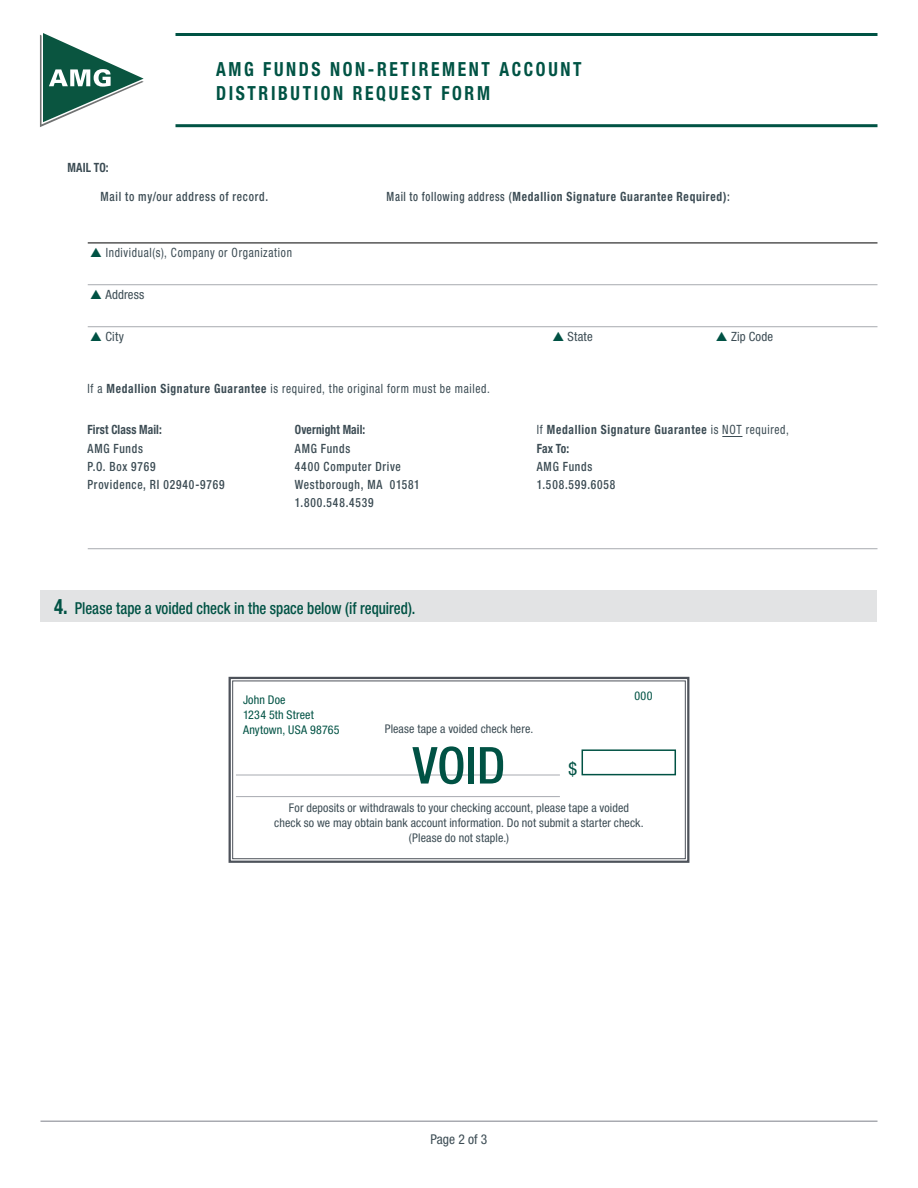
<style>
.page{position:relative;width:918px;height:1188px;background:#fff}
.page>*{position:absolute;margin:0;border:0;box-sizing:border-box;transform-origin:0 0}
.t1{font:500 condensed 51px "Helvetica Neue LT Std";color:#005244}
.t2{font:700 condensed 19.5px/23.4px "Helvetica Neue LT Std";letter-spacing:.15em;color:#005344;scale:.9 1}
.t3{font:condensed 18px "Helvetica Neue LT Std";color:#005244}
.t4{font:500 condensed 16.5px "Helvetica Neue LT Std";color:#005244;scale:.9 1}
.t5{font:condensed 13.5px "Helvetica Neue LT Std";color:#3c4c54}
.t6{font:500 condensed 12.75px "Helvetica Neue LT Std";letter-spacing:.065em;color:#3c4c54;scale:.9 1}
.t7{font:700 condensed 12.75px "Helvetica Neue LT Std";letter-spacing:.06em;color:#3c4c54;scale:.9 1}
.t8{font:condensed 12.75px "Helvetica Neue LT Std";letter-spacing:.055em;color:#3c4c54;scale:.9 1}
.t9{font:700 condensed 12.75px "Helvetica Neue LT Std";letter-spacing:.01em;color:#3c4c54;scale:.9 1}
.t10{font:condensed 12.75px "Helvetica Neue LT Std";letter-spacing:.055em;color:#3c4c54}
.t11{font:condensed 12.75px "Helvetica Neue LT Std";letter-spacing:.01em;color:#3c4c54}
.t12{font:condensed 12px/15px "Helvetica Neue LT Std";letter-spacing:.01em;color:#3c4c54;text-align:center}
.t13{font:condensed 12px/15px "Helvetica Neue LT Std";letter-spacing:.015em;color:#005244}
.s1{font-weight:500}
.s2{font-weight:700}
.s3{font-weight:400}
.s4{font-weight:700;font-size:21px}
</style>
<div class="page">
<hr style="left:40px;top:1121px;width:838px;height:1px;background:#a8aab0">
<hr style="left:176px;top:33px;width:702px;height:3px;background:#005344">
<hr style="left:176px;top:124px;width:702px;height:3px;background:#005344">
<svg style="left:40px;top:33px;width:104px;height:94px"></svg>
<hr style="left:88px;top:243px;width:790px;height:1px;background:#000">
<hr style="left:88px;top:284px;width:790px;height:1px;background:#a8aab0">
<hr style="left:88px;top:326px;width:790px;height:1px;background:#a8aab0">
<hr style="left:88px;top:548px;width:790px;height:1px;background:#a8aab0">
<div style="left:40px;top:590px;width:837px;height:32px;background:#e2e3e4"></div>
<svg style="left:228px;top:676px;width:462px;height:187px"></svg>
<div style="left:232px;top:681px;width:454px;height:178px;border:1px solid #4d525a"></div>
<svg style="left:722px;top:436px;width:20px;height:1px"></svg>
<h2 class="t2" style="left:216px;top:57px;width:408px">AMG FUNDS NON-RETIREMENT ACCOUNT<br>DISTRIBUTION REQUEST FORM</h2>
<p class="t7" style="left:68px;top:160px;width:47px">MAIL TO:</p>
<p class="t6" style="left:101px;top:189px;width:188px">Mail to my/our address of record.</p>
<p class="t7" style="left:387px;top:189px;width:383px"><span class="s1">Mail to following address (</span>Medallion Signature Guarantee Required)<span class="s1">:</span></p>
<p class="t8" style="left:106px;top:245px;width:208px">Individual(s), Company or Organization</p>
<p class="t11" style="left:106px;top:287px;width:40px">Address</p>
<p class="t10" style="left:106px;top:329px;width:20px">City</p>
<p class="t10" style="left:568px;top:329px;width:27px">State</p>
<p class="t10" style="left:731px;top:329px;width:43px">Zip Code</p>
<p class="t8" style="left:87px;top:381px;width:449px">If a <span class="s2">Medallion Signature Guarantee</span> is required, the original form must be mailed.</p>
<p class="t9" style="left:87px;top:422px;width:84px">First Class Mail:</p>
<p class="t9" style="left:295px;top:422px;width:80px">Overnight Mail:</p>
<p class="t7" style="left:537px;top:422px;width:282px"><span class="s3">If</span> Medallion Signature Guarantee <span class="s3">is NOT required,</span></p>
<p class="t6" style="left:87px;top:441px;width:63px">AMG Funds</p>
<p class="t6" style="left:295px;top:441px;width:63px">AMG Funds</p>
<p class="t7" style="left:537px;top:441px;width:38px">Fax To:</p>
<p class="t6" style="left:87px;top:459px;width:77px">P.O. Box 9769</p>
<p class="t6" style="left:295px;top:459px;width:119px">4400 Computer Drive</p>
<p class="t6" style="left:537px;top:459px;width:63px">AMG Funds</p>
<p class="t6" style="left:87px;top:477px;width:154px">Providence, RI 02940-9769</p>
<p class="t6" style="left:295px;top:477px;width:140px">Westborough, MA 01581</p>
<p class="t6" style="left:537px;top:477px;width:89px">1.508.599.6058</p>
<p class="t6" style="left:295px;top:495px;width:89px">1.800.548.4539</p>
<h3 class="t4" style="left:54px;top:598px;width:403px"><span class="s4">4.</span> Please tape a voided check in the space below (if required).</h3>
<p class="t13" style="left:243px;top:692px;width:98px">John Doe<br>1234 5th Street<br>Anytown, USA 98765</p>
<p class="t12" style="left:385px;top:722px;width:150px">Please tape a voided check here.</p>
<h1 class="t1" style="left:413px;top:735px;width:94px">VOID</h1>
<h3 class="t3" style="left:569px;top:759px;width:10px">$</h3>
<p class="t13" style="left:635px;top:688px;width:20px">000</p>
<p class="t12" style="left:274px;top:800px;width:371px">For deposits or withdrawals to your checking account, please tape a voided check so we may obtain bank account information. Do not submit a starter check. (Please do not staple.)</p>
<p class="t5" style="left:431px;top:1131px;width:58px">Page 2 of 3</p>
</div>
